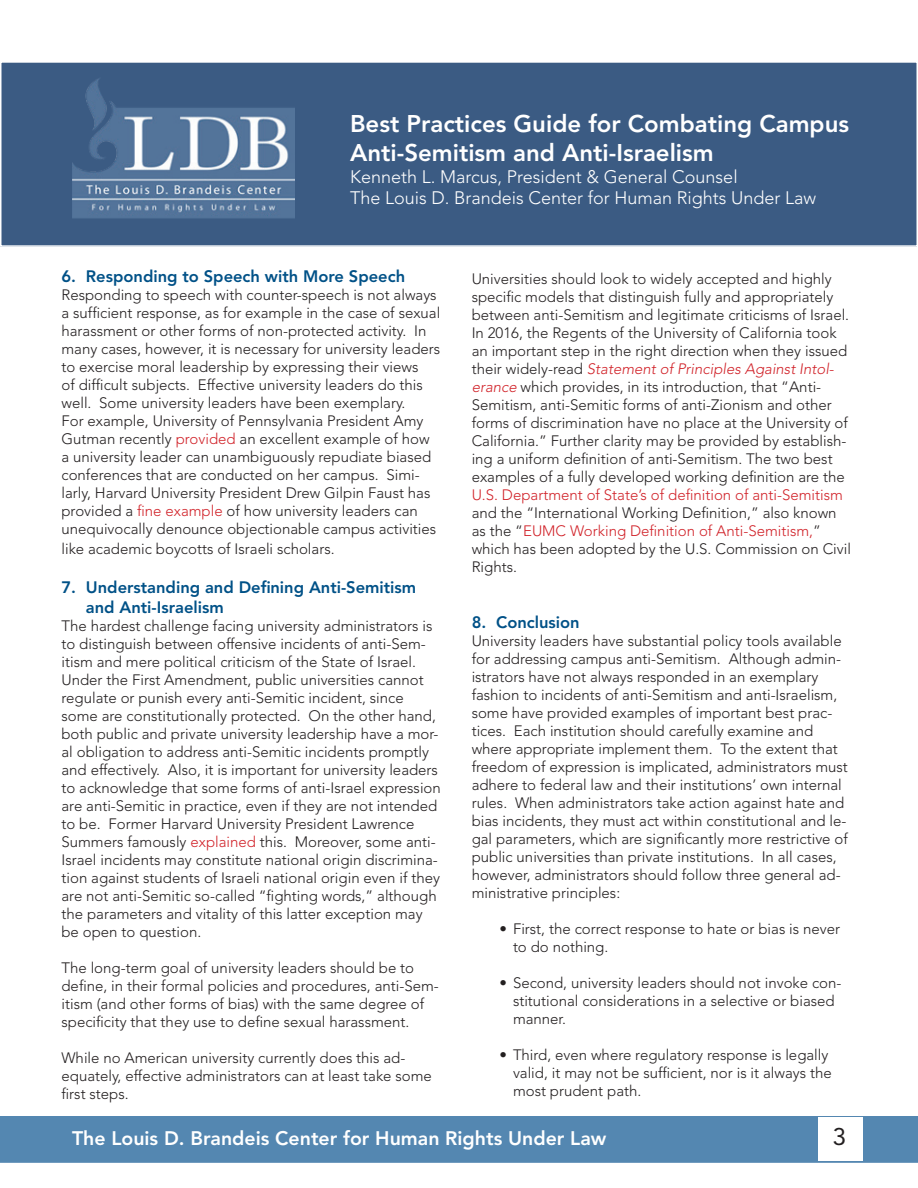
<style>
.page{position:relative;width:918px;height:1188px;background:#fff}
.page>*{position:absolute;margin:0;border:0;box-sizing:border-box;transform-origin:0 0}
.t1{font:800 24px/28.8px "Avenir";color:#fff}
.t2{font:24px "Avenir";color:#231f20}
.t3{font:800 19.5px "Avenir";color:#fff}
.t4{font:300 18px/21.6px "Avenir";color:#fff}
.t5{font:800 16.5px/19.8px "Avenir";color:#005187}
.t6{font:300 15px/18px "Avenir";color:#231f20}
.t7{font:300 15px "Avenir";color:#d1232a}
.s1{color:#d1232a}
.s2{font-style:italic;color:#d1232a}
</style>
<div class="page">
<div style="left:1px;top:62px;width:916px;height:184px;background:#3b5b83"></div>
<img style="left:73px;top:78px;width:221px;height:140px">
<div style="left:0;top:61px;width:918px;height:186px;border:2px solid #fff"></div>
<div style="left:0;top:1116px;width:918px;height:47px;background:#5487b1"></div>
<div style="left:819px;top:1117px;width:44px;height:43px;background:#fff"></div>
<h1 class="t1" style="left:350px;top:110px;width:501px">Best Practices Guide for Combating Campus<br>Anti-Semitism and Anti-Israelism</h1>
<p class="t4" style="left:350px;top:166px;width:468px">Kenneth L. Marcus, President &amp; General Counsel<br>The Louis D. Brandeis Center for Human Rights Under Law</p>
<p class="t5" style="left:62px;top:266px;width:345px">6. Responding to Speech with More Speech</p>
<p class="t6" style="left:62px;top:286px;width:380px">Responding to speech with counter-speech is not always a sufficient response, as for example in the case of sexual harassment or other forms of non-protected activity. In many cases, however, it is necessary for university leaders to exercise moral leadership by expressing their views<br>of difficult subjects. Effective university leaders do this well. Some university leaders have been exemplary.<br>For example, University of Pennsylvania President Amy Gutman recently <span class="s1">provided</span> an excellent example of how a university leader can unambiguously repudiate biased conferences that are conducted on her campus. Simi&shy;larly, Harvard University President Drew Gilpin Faust has provided a <span class="s1">fine example</span> of how university leaders can unequivocally denounce objectionable campus activities</p>
<p class="t6" style="left:62px;top:540px;width:275px">like academic boycotts of Israeli scholars.</p>
<p class="t5" style="left:86px;top:578px;width:332px;text-indent:-24px">7. Understanding and Defining Anti-Semitism and Anti-Israelism</p>
<p class="t6" style="left:62px;top:617px;width:381px">The hardest challenge facing university administrators is to distinguish between offensive incidents of anti-Sem&shy;itism and mere political criticism of the State of Israel.<br>Under the First Amendment, public universities cannot regulate or punish every anti-Semitic incident, since some are constitutionally protected. On the other hand, both public and private university leadership have a mor&shy;al obligation to address anti-Semitic incidents promptly and effectively. Also, it is important for university leaders to acknowledge that some forms of anti-Israel expression are anti-Semitic in practice, even if they are not intended to be. Former Harvard University President Lawrence Summers famously <span class="s1">explained</span> this. Moreover, some anti-Israel incidents may constitute national origin discrimina&shy;tion against students of Israeli national origin even if they are not anti-Semitic so-called “fighting words,” although the parameters and vitality of this latter exception may be open to question.</p>
<p class="t6" style="left:62px;top:959px;width:379px">The long-term goal of university leaders should be to define, in their formal policies and procedures, anti-Sem&shy;itism (and other forms of bias) with the same degree of specificity that they use to define sexual harassment.</p>
<p class="t6" style="left:62px;top:1049px;width:372px">While no American university currently does this ad&shy;equately, effective administrators can at least take some first steps.</p>
<p class="t6" style="left:472px;top:270px;width:379px">Universities should look to widely accepted and highly specific models that distinguish fully and appropriately between anti-Semitism and legitimate criticisms of Israel.<br>In 2016, the Regents of the University of California took an important step in the right direction when they issued their widely-read <span class="s2">Statement of Principles Against Intol&shy;erance</span> which provides, in its introduction, that “Anti-Semitism, anti-Semitic forms of anti-Zionism and other forms of discrimination have no place at the University of California.” Further clarity may be provided by establish&shy;ing a uniform definition of anti-Semitism. The two best examples of a fully developed working definition are the</p>
<p class="t7" style="left:472px;top:486px;width:373px">U.S. Department of State’s of definition of anti-Semitism</p>
<p class="t6" style="left:472px;top:504px;width:381px">and the “International Working Definition,” also known as the “<span class="s1">EUMC Working Definition of Anti-Semitism,</span>” which has been adopted by the U.S. Commission on Civil Rights.</p>
<p class="t5" style="left:472px;top:612px;width:110px">8. Conclusion</p>
<p class="t6" style="left:472px;top:632px;width:378px">University leaders have substantial policy tools available for addressing campus anti-Semitism. Although admin&shy;istrators have not always responded in an exemplary fashion to incidents of anti-Semitism and anti-Israelism, some have provided examples of important best prac&shy;tices. Each institution should carefully examine and where appropriate implement them. To the extent that freedom of expression is implicated, administrators must adhere to federal law and their institutions’ own internal rules. When administrators take action against hate and bias incidents, they must act within constitutional and le&shy;gal parameters, which are significantly more restrictive of public universities than private institutions. In all cases, however, administrators should follow three general ad&shy;ministrative principles:</p>
<p class="t6" style="left:513px;top:920px;width:329px;text-indent:-14px">• First, the correct response to hate or bias is never to do nothing.</p>
<p class="t6" style="left:513px;top:974px;width:330px;text-indent:-14px">• Second, university leaders should not invoke con&shy;stitutional considerations in a selective or biased manner.</p>
<p class="t6" style="left:513px;top:1046px;width:320px;text-indent:-14px">• Third, even where regulatory response is legally valid, it may not be sufficient, nor is it always the most prudent path.</p>
<h2 class="t3" style="left:72px;top:1127px;width:536px">The Louis D. Brandeis Center for Human Rights Under Law</h2>
<h1 class="t2" style="left:833px;top:1123px;width:15px">3</h1>
</div>
